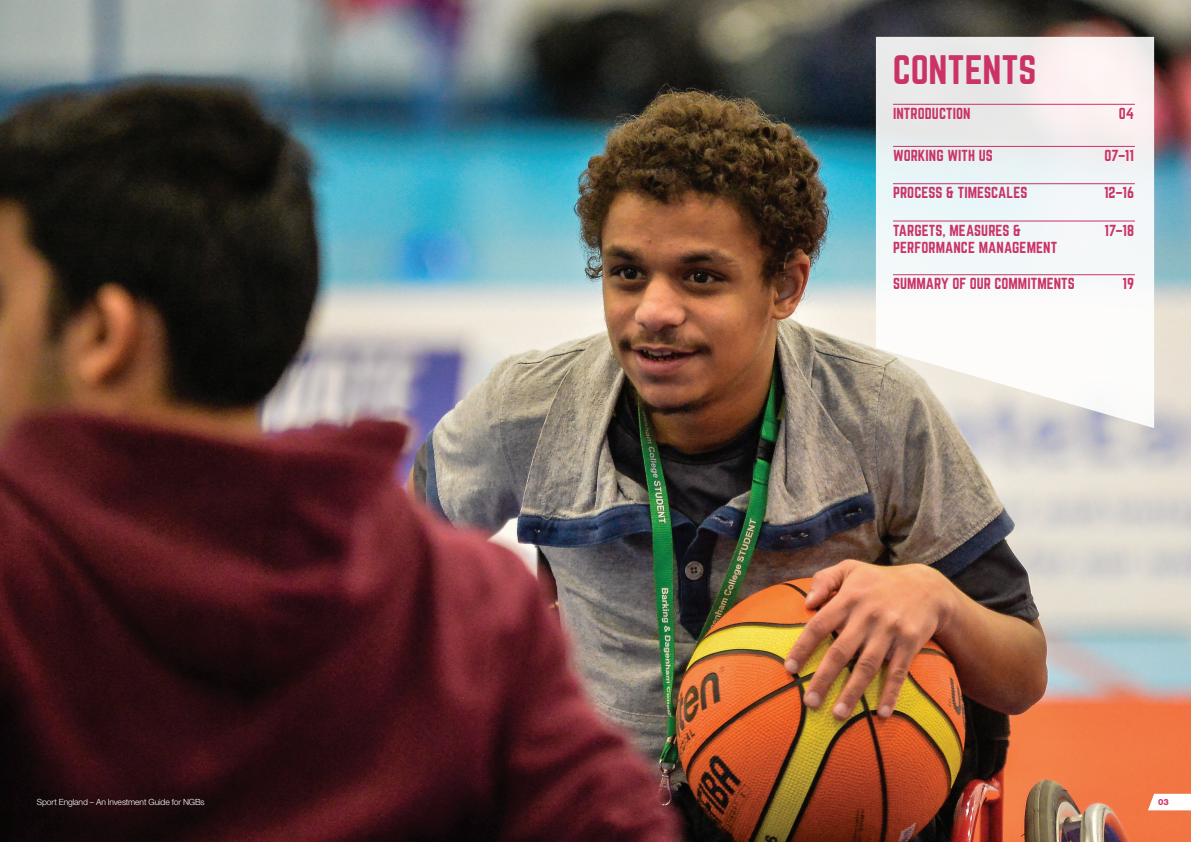
<style>
.page{position:relative;width:1191px;height:842px;background:#fff}
.page>*{position:absolute;margin:0;border:0;box-sizing:border-box;transform-origin:0 0}
.t1{font:36px "Norwester";letter-spacing:.005em;color:#cb3366}
.SE_Body_Copy{font:14px "Norwester";letter-spacing:.005em;color:#cb3366}
.SE_Body_Copy-2{font:300 8.5px "Helvetica Neue";letter-spacing:-.015em;color:#fff}
.t2{font:800 8.5px "Helvetica Neue";color:#cb3366}
</style>
<div class="page">
<img style="left:0;top:0;width:1191px;height:842px">
<svg style="left:1147px;top:794px;width:44px;height:16px"></svg>
<svg style="left:876px;top:37px;width:278px;height:391px"></svg>
<hr style="left:893px;top:104px;width:242px;height:1px;background:#cb3366">
<hr style="left:893px;top:146px;width:242px;height:1px;background:#cb3366">
<hr style="left:893px;top:183px;width:242px;height:1px;background:#cb3366">
<hr style="left:893px;top:220px;width:242px;height:1px;background:#cb3366">
<hr style="left:893px;top:274px;width:242px;height:1px;background:#cb3366">
<p class="t1" style="left:892px;top:53px;width:145px">CONTENTS</p>
<p class="SE_Body_Copy" style="left:893px;top:107px;width:79px">INTRODUCTION</p>
<p class="SE_Body_Copy" style="left:1118px;top:107px;width:17px">04</p>
<p class="SE_Body_Copy" style="left:893px;top:149px;width:101px">WORKING WITH US</p>
<p class="SE_Body_Copy" style="left:1104px;top:149px;width:31px">07–11</p>
<p class="SE_Body_Copy" style="left:893px;top:186px;width:136px">PROCESS &amp; TIMESCALES</p>
<p class="SE_Body_Copy" style="left:1104px;top:186px;width:32px">12–16</p>
<p class="SE_Body_Copy" style="left:893px;top:223px;width:130px">TARGETS, MEASURES &amp;</p>
<p class="SE_Body_Copy" style="left:1104px;top:223px;width:31px">17–18</p>
<p class="SE_Body_Copy" style="left:893px;top:240px;width:166px">PERFORMANCE MANAGEMENT</p>
<p class="SE_Body_Copy" style="left:893px;top:277px;width:183px">SUMMARY OF OUR COMMITMENTS</p>
<p class="SE_Body_Copy" style="left:1122px;top:277px;width:13px">19</p>
<p class="SE_Body_Copy-2" style="left:37px;top:797px;width:169px">Sport England – An Investment Guide for NGBs</p>
<p class="t2" style="left:1158px;top:797px;width:12px">03</p>
</div>
